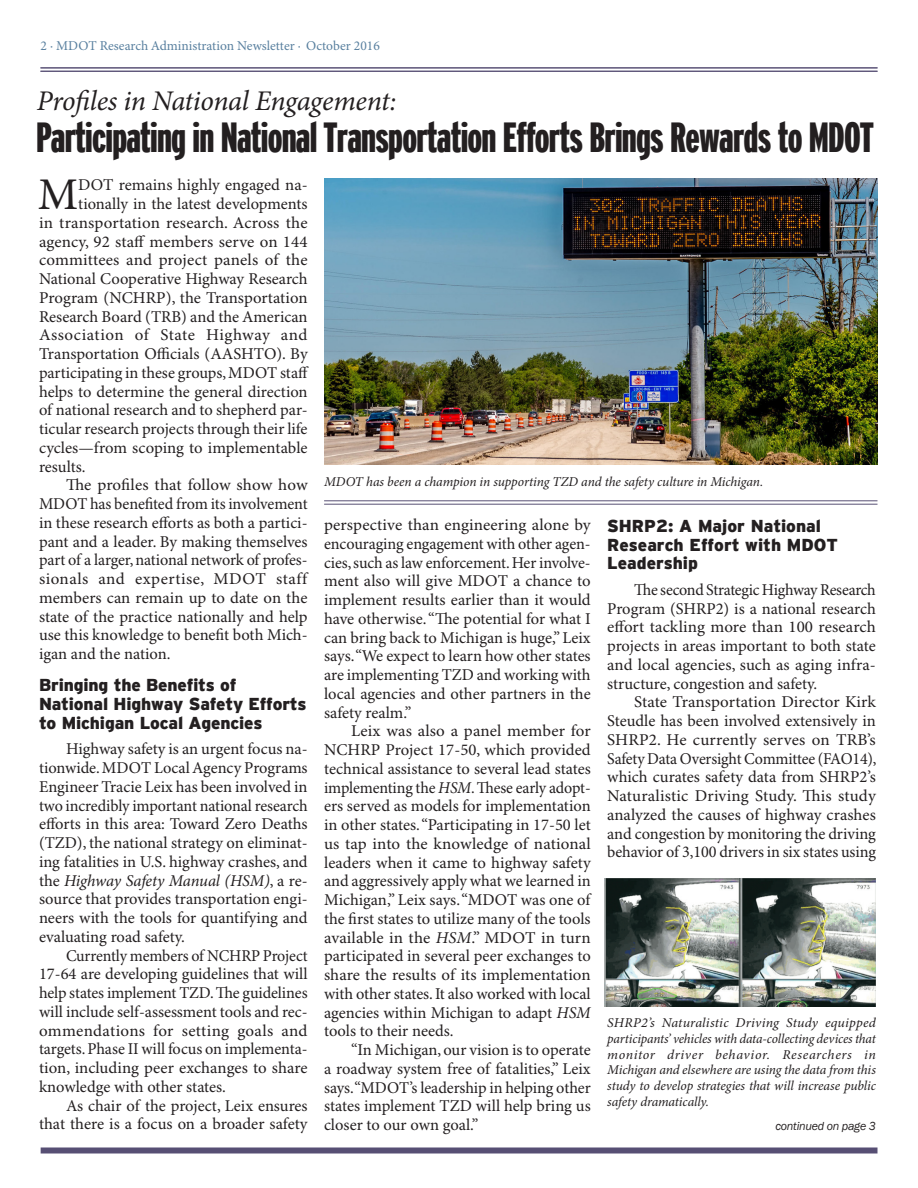
<style>
.page{position:relative;width:918px;height:1188px;background:#fff}
.page>*{position:absolute;margin:0;border:0;box-sizing:border-box;transform-origin:0 0}
.Smaller_Text_1st{font:45.3px "Minion Pro";color:#231f20}
._07_Headline_large{font:900 extra-condensed 42px "Interstate";letter-spacing:-.02em;color:#231f20}
._07_Headline_large-2{font:italic 28.5px "Minion Pro";letter-spacing:-.015em;color:#231f20}
.Subhead{font:900 17.25px/18.8px "Interstate";letter-spacing:-.01em;color:#231f20}
.Smaller_Text{font:16.5px/18.8px "Minion Pro";color:#231f20;text-align:justify}
.Smaller_Text_1st-2{font:16.5px "Minion Pro";color:#231f20}
._12_Text{font:16.5px/18.8px "Minion Pro";color:#231f20;text-align:justify}
.Smaller_Text_1st-3{font:16.5px "Minion Pro";letter-spacing:.025em;color:#231f20}
._13_Caption{font:italic 13.5px/15.8px "Minion Pro";letter-spacing:-.01em;color:#231f20;text-align:justify}
.t1{font:13.5px "Minion Pro";color:#59809f}
._26_Continued_To{font:italic 12px "Franklin Gothic";letter-spacing:-.02em;color:#231f20}
.s1{font-style:italic}
</style>
<div class="page">
<div style="left:41px;top:1148px;width:837px;height:6px;background:#574f74"></div>
<hr style="left:40px;top:68px;width:838px;height:1px;background:#574f74">
<hr style="left:40px;top:71px;width:838px;height:1px;background:#574f74">
<img style="left:324px;top:178px;width:554px;height:287px">
<img style="left:604px;top:878px;width:272px;height:129px">
<hr style="left:324px;top:500px;width:554px;height:1px;background:#574f74">
<hr style="left:324px;top:504px;width:554px;height:1px;background:#574f74">
<p class="t1" style="left:40px;top:38px;width:341px">2 · MDOT Research Administration Newsletter · October 2016</p>
<p class="_07_Headline_large-2" style="left:37px;top:81px;width:361px">Profiles in National Engagement:</p>
<p class="_07_Headline_large" style="left:36px;top:117px;width:840px">Participating in National Transportation Efforts Brings Rewards to MDOT</p>
<p class="Smaller_Text_1st" style="left:38px;top:168px;width:42px">M</p>
<p class="Smaller_Text_1st-2" style="left:78px;top:175px;width:231px">DOT remains highly engaged na-</p>
<p class="Smaller_Text_1st-2" style="left:78px;top:194px;width:231px">tionally in the latest developments</p>
<p class="Smaller_Text_1st-2" style="left:39px;top:213px;width:270px">in transportation research. Across the</p>
<p class="Smaller_Text_1st-2" style="left:39px;top:232px;width:270px">agency, 92 staff members serve on 144</p>
<p class="Smaller_Text_1st-2" style="left:39px;top:250px;width:270px">committees and project panels of the</p>
<p class="Smaller_Text_1st-2" style="left:39px;top:269px;width:270px">National Cooperative Highway Research</p>
<p class="Smaller_Text_1st-2" style="left:39px;top:288px;width:270px">Program (NCHRP), the Transportation</p>
<p class="Smaller_Text_1st-2" style="left:39px;top:307px;width:270px">Research Board (TRB) and the American</p>
<p class="Smaller_Text_1st-3" style="left:39px;top:325px;width:270px">Association of State Highway and</p>
<p class="Smaller_Text_1st-2" style="left:39px;top:344px;width:270px">Transportation Officials (AASHTO). By</p>
<p class="Smaller_Text_1st-2" style="left:39px;top:363px;width:271px">participating in these groups, MDOT staff</p>
<p class="Smaller_Text_1st-2" style="left:39px;top:382px;width:270px">helps to determine the general direction</p>
<p class="Smaller_Text_1st-2" style="left:39px;top:400px;width:270px">of national research and to shepherd par-</p>
<p class="Smaller_Text_1st-2" style="left:39px;top:419px;width:270px">ticular research projects through their life</p>
<p class="Smaller_Text_1st-2" style="left:39px;top:438px;width:270px">cycles—from scoping to implementable</p>
<p class="Smaller_Text_1st-2" style="left:39px;top:457px;width:48px">results.</p>
<p class="Smaller_Text" style="left:39px;top:477px;width:270px;text-indent:27px">The profiles that follow show how MDOT has benefited from its involvement in these research efforts as both a partici&shy;pant and a leader. By making themselves part of a larger, national network of profes&shy;sionals and expertise, MDOT staff members can remain up to date on the state of the practice nationally and help use this knowledge to benefit both Mich&shy;igan and the nation.</p>
<p class="Subhead" style="left:39px;top:676px;width:269px">Bringing the Benefits of<br>National Highway Safety Efforts to Michigan Local Agencies</p>
<p class="_12_Text" style="left:39px;top:741px;width:270px;text-indent:27px">Highway safety is an urgent focus na&shy;tionwide. MDOT Local Agency Programs Engineer Tracie Leix has been involved in two incredibly important national research efforts in this area: Toward Zero Deaths (TZD), the national strategy on eliminat&shy;ing fatalities in U.S. highway crashes, and the <span class="s1">Highway Safety Manual (HSM)</span>, a re&shy;source that provides transportation engi&shy;neers with the tools for quantifying and evaluating road safety.</p>
<p class="Smaller_Text" style="left:39px;top:947px;width:270px;text-indent:27px">Currently members of NCHRP Project 17-64 are developing guidelines that will help states implement TZD. The guidelines will include self-assessment tools and rec&shy;ommendations for setting goals and targets. Phase II will focus on implementa&shy;tion, including peer exchanges to share knowledge with other states.</p>
<p class="Smaller_Text" style="left:39px;top:1097px;width:270px;text-align:right">As chair of the project, Leix ensures that there is a focus on a broader safety</p>
<p class="_13_Caption" style="left:324px;top:474px;width:441px">MDOT has been a champion in supporting TZD and the safety culture in Michigan.</p>
<p class="Smaller_Text" style="left:324px;top:516px;width:268px">perspective than engineering alone by encouraging engagement with other agen&shy;cies, such as law enforcement. Her involve&shy;ment also will give MDOT a chance to implement results earlier than it would have otherwise. “The potential for what I can bring back to Michigan is huge,” Leix says. “We expect to learn how other states are implementing TZD and working with local agencies and other partners in the safety realm.”</p>
<p class="Smaller_Text" style="left:324px;top:722px;width:268px;text-indent:27px">Leix was also a panel member for NCHRP Project 17-50, which provided technical assistance to several lead states implementing the <span class="s1">HSM</span>. These early adopt&shy;ers served as models for implementation in other states. “Participating in 17-50 let us tap into the knowledge of national leaders when it came to highway safety and aggressively apply what we learned in Michigan,” Leix says. “MDOT was one of the first states to utilize many of the tools available in the <span class="s1">HSM</span>.” MDOT in turn participated in several peer exchanges to share the results of its implementation with other states. It also worked with local agencies within Michigan to adapt <span class="s1">HSM </span>tools to their needs.</p>
<p class="Smaller_Text" style="left:324px;top:1041px;width:268px;text-indent:27px">“In Michigan, our vision is to operate a roadway system free of fatalities,” Leix says. “MDOT’s leadership in helping other states implement TZD will help bring us closer to our own goal.”</p>
<p class="Subhead" style="left:607px;top:517px;width:232px">SHRP2: A Major National<br>Research Effort with MDOT<br>Leadership</p>
<p class="Smaller_Text" style="left:607px;top:581px;width:270px;text-indent:27px">The second Strategic Highway Research Program (SHRP2) is a national research effort tackling more than 100 research projects in areas important to both state and local agencies, such as aging infra&shy;structure, congestion and safety.</p>
<p class="Smaller_Text" style="left:607px;top:693px;width:271px;text-indent:27px">State Transportation Director Kirk Steudle has been involved extensively in SHRP2. He currently serves on TRB’s Safety Data Oversight Committee (FAO14), which curates safety data from SHRP2’s Naturalistic Driving Study. This study analyzed the causes of highway crashes and congestion by monitoring the driving behavior of 3,100 drivers in six states using</p>
<p class="_13_Caption" style="left:607px;top:1015px;width:270px">SHRP2’s Naturalistic Driving Study equipped participants’ vehicles with data-collecting devices that monitor driver behavior. Researchers in Michigan and elsewhere are using the data from this study to develop strategies that will increase public safety dramatically.</p>
<p class="_26_Continued_To" style="left:775px;top:1119px;width:102px">continued on page 3</p>
</div>
